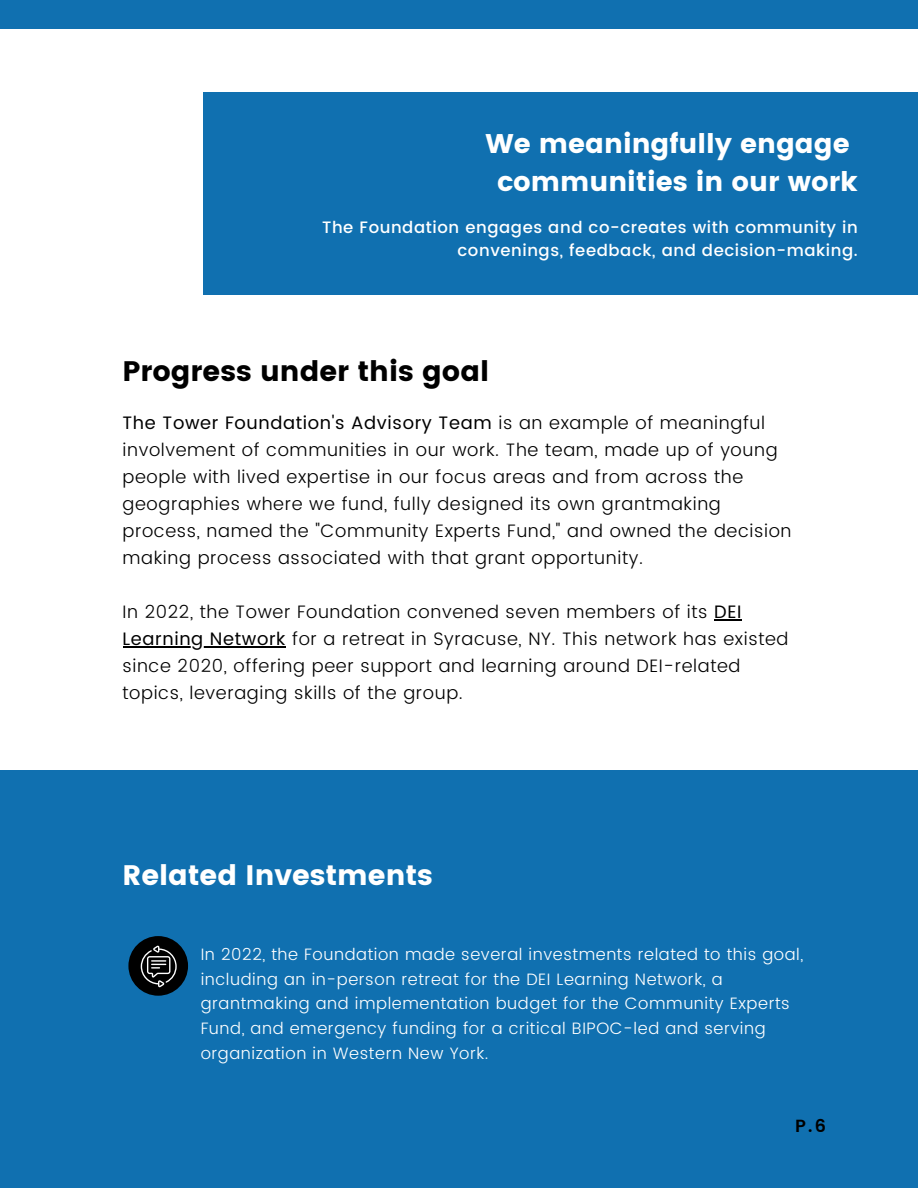
<style>
.page{position:relative;width:918px;height:1188px;background:#fff}
.page>*{position:absolute;margin:0;border:0;box-sizing:border-box;transform-origin:0 0}
.t1{font:28.2px "Poppins";color:#000}
.t2{font:28.2px "Poppins";color:#fff}
.t3{font:27px/37.2px "Poppins";color:#fff;text-align:center}
.t4{font:300 18px/27px "Poppins";letter-spacing:.035em;color:#000}
.t5{font:600 17.55px "Poppins";color:#000}
.t6{font:300 16.5px/24.8px "Poppins";letter-spacing:.035em;color:#fff}
.t7{font:500 16.5px/22.5px "Poppins";letter-spacing:.035em;color:#fff;text-align:right}
.s1{font-weight:400}
</style>
<div class="page">
<div style="left:204px;top:92px;width:714px;height:202px;background:#1070b0"></div>
<div style="left:0;top:0;width:918px;height:29px;background:#1070b0"></div>
<svg style="left:714px;top:619px;width:28px;height:1px"></svg>
<svg style="left:123px;top:646px;width:19px;height:1px"></svg>
<hr style="left:142px;top:646px;width:144px;height:1px;background:#000">
<div style="left:0;top:770px;width:918px;height:418px;background:#1070b0"></div>
<div style="left:128px;top:936px;width:60px;height:60px;background:#000;border-radius:50%"></div>
<svg style="left:141px;top:946px;width:36px;height:41px"></svg>
<h2 class="t3" style="left:486px;top:126px;width:374px">We meaningfully engage communities in our work</h2>
<p class="t7" style="left:322px;top:217px;width:537px">The Foundation engages and co-creates with community in convenings, feedback, and decision-making.</p>
<h1 class="t1" style="left:123px;top:355px;width:368px">Progress under this goal</h1>
<p class="t4" style="left:123px;top:410px;width:671px"><span class="s1">The Tower Foundation's Advisory Team</span> is an example of meaningful involvement of communities in our work. The team, made up of young people with lived expertise in our focus areas and from across the geographies where we fund, fully designed its own grantmaking process, named the "Community Experts Fund," and owned the decision making process associated with that grant opportunity.</p>
<p class="t4" style="left:123px;top:599px;width:668px">In 2022, the Tower Foundation convened seven members of its <span class="s1">DEI Learning Network</span> for a retreat in Syracuse, NY. This network has existed since 2020, offering peer support and learning around DEI-related topics, leveraging skills of the group.</p>
<h1 class="t2" style="left:123px;top:858px;width:312px">Related Investments</h1>
<p class="t6" style="left:201px;top:942px;width:604px">In 2022, the Foundation made several investments related to this goal, including an in-person retreat for the DEI Learning Network, a grantmaking and implementation budget for the Community Experts Fund, and emergency funding for a critical BIPOC-led and serving organization in Western New York.</p>
<p class="t5" style="left:795px;top:1116px;width:33px">P.6</p>
</div>
